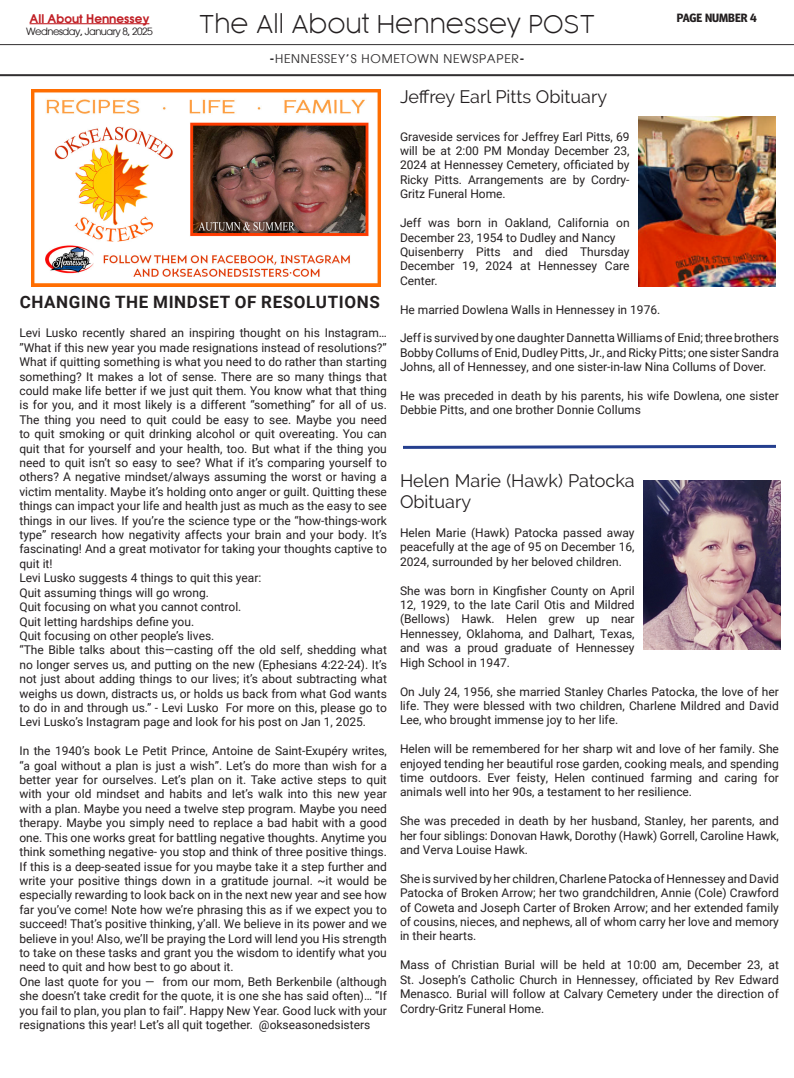
<style>
.page{position:relative;width:794px;height:1078px;background:#fff}
.page>*{position:absolute;margin:0;border:0;box-sizing:border-box;transform-origin:0 0}
.t1{font:200 24px "COCOGOOSE";color:#231f20}
.t2{font:18px/21.6px "Raleway";color:#231f20}
.t3{font:700 17px "Roboto";letter-spacing:.035em;color:#231f20}
.t4{font:12px/14.4px "Roboto";color:#231f20;text-align:justify}
.t5{font:12px "Atlanta";letter-spacing:.06em;color:#312f30}
.t6{font:600 12px "Atlanta";color:#c12026}
.t7{font:700 12px "Meta Headline Pro";color:#231f20}
.t8{font:10px "Atlanta";letter-spacing:-.05em;color:#231f20}
.s1{font-weight:600}
</style>
<div class="page">
<hr style="left:0;top:44px;width:794px;height:1px;background:#312f30">
<hr style="left:0;top:74px;width:794px;height:2px;background:#312f30">
<hr style="left:30px;top:23px;width:119px;height:1px;background:#c12026">
<img style="left:31px;top:90px;width:349px;height:196px">
<img style="left:638px;top:116px;width:138px;height:170px">
<img style="left:643px;top:480px;width:138px;height:169px">
<svg style="left:403px;top:444px;width:373px;height:5px"></svg>
<h1 class="t1" style="left:199px;top:8px;width:397px">The All About Hennessey POST</h1>
<p class="t6" style="left:30px;top:10px;width:121px">All About Hennessey</p>
<p class="t7" style="left:677px;top:8px;width:81px">PAGE NUMBER 4</p>
<p class="t8" style="left:26px;top:24px;width:128px">Wednesday, January 8, 2025</p>
<p class="t5" style="left:269px;top:50px;width:257px"><span class="s1">-</span>HENNESSEY’S HOMETOWN NEWSPAPER<span class="s1">-</span></p>
<h3 class="t3" style="left:20px;top:290px;width:361px">CHANGING THE MINDSET OF RESOLUTIONS</h3>
<p class="t4" style="left:19px;top:325px;width:369px;text-align:left">Levi Lusko recently shared an inspiring thought on his Instagram… ”What if this new year you made resignations instead of resolutions?” What if quitting something is what you need to do rather than starting something? It makes a lot of sense. There are so many things that could make life better if we just quit them. You know what that thing is for you, and it most likely is a different “something” for all of us.<br>The thing you need to quit could be easy to see. Maybe you need to quit smoking or quit drinking alcohol or quit overeating. You can quit that for yourself and your health, too. But what if the thing you need to quit isn’t so easy to see? What if it’s comparing yourself to others? A negative mindset/always assuming the worst or having a victim mentality. Maybe it’s holding onto anger or guilt. Quitting these things can impact your life and health just as much as the easy to see things in our lives. If you’re the science type or the “how-things-work type” research how negativity affects your brain and your body. It’s fascinating! And a great motivator for taking your thoughts captive to quit it!<br>Levi Lusko suggests 4 things to quit this year:<br>Quit assuming things will go wrong.<br>Quit focusing on what you cannot control.<br>Quit letting hardships define you.<br>Quit focusing on other people’s lives.<br>“The Bible talks about this—casting off the old self, shedding what no longer serves us, and putting on the new (Ephesians 4:22-24). It’s not just about adding things to our lives; it’s about subtracting what weighs us down, distracts us, or holds us back from what God wants to do in and through us.” - Levi Lusko For more on this, please go to Levi Lusko’s Instagram page and look for his post on Jan 1, 2025.</p>
<p class="t4" style="left:19px;top:743px;width:369px;text-align:left">In the 1940’s book Le Petit Prince, Antoine de Saint-Exupéry writes, “a goal without a plan is just a wish”. Let’s do more than wish for a better year for ourselves. Let’s plan on it. Take active steps to quit with your old mindset and habits and let’s walk into this new year with a plan. Maybe you need a twelve step program. Maybe you need therapy. Maybe you simply need to replace a bad habit with a good one. This one works great for battling negative thoughts. Anytime you think something negative- you stop and think of three positive things.<br>If this is a deep-seated issue for you maybe take it a step further and write your positive things down in a gratitude journal. ~it would be especially rewarding to look back on in the next new year and see how far you’ve come! Note how we’re phrasing this as if we expect you to succeed! That’s positive thinking, y’all. We believe in its power and we believe in you! Also, we’ll be praying the Lord will lend you His strength to take on these tasks and grant you the wisdom to identify what you need to quit and how best to go about it.<br>One last quote for you — from our mom, Beth Berkenbile (although she doesn’t take credit for the quote, it is one she has said often)… “If you fail to plan, you plan to fail”. Happy New Year. Good luck with your resignations this year! Let’s all quit together. @okseasonedsisters</p>
<h2 class="t2" style="left:400px;top:86px;width:209px">Jeffrey Earl Pitts Obituary</h2>
<p class="t4" style="left:400px;top:129px;width:231px">Graveside services for Jeffrey Earl Pitts, 69 will be at 2:00 PM Monday December 23, 2024 at Hennessey Cemetery, officiated by Ricky Pitts. Arrangements are by Cordry-Gritz Funeral Home.</p>
<p class="t4" style="left:400px;top:215px;width:231px;text-align:left">Jeff was born in Oakland, California on<br>December 23, 1954 to Dudley and Nancy<br>Quisenberry Pitts and died Thursday<br>December 19, 2024 at Hennessey Care<br>Center.</p>
<p class="t4" style="left:400px;top:301px;width:262px">He married Dowlena Walls in Hennessey in 1976.</p>
<p class="t4" style="left:400px;top:330px;width:380px">Jeff is survived by one daughter Dannetta Williams of Enid; three brothers Bobby Collums of Enid, Dudley Pitts, Jr., and Ricky Pitts; one sister Sandra Johns, all of Hennessey, and one sister-in-law Nina Collums of Dover.</p>
<p class="t4" style="left:400px;top:388px;width:380px">He was preceded in death by his parents, his wife Dowlena, one sister<br>Debbie Pitts, and one brother Donnie Collums</p>
<h2 class="t2" style="left:400px;top:469px;width:236px">Helen Marie (Hawk) Patocka<br>Obituary</h2>
<p class="t4" style="left:400px;top:525px;width:236px">Helen Marie (Hawk) Patocka passed away peacefully at the age of 95 on December 16, 2024, surrounded by her beloved children.</p>
<p class="t4" style="left:400px;top:582px;width:236px">She was born in Kingfisher County on April 12, 1929, to the late Caril Otis and Mildred (Bellows) Hawk. Helen grew up near Hennessey, Oklahoma, and Dalhart, Texas, and was a proud graduate of Hennessey High School in 1947.</p>
<p class="t4" style="left:400px;top:683px;width:380px">On July 24, 1956, she married Stanley Charles Patocka, the love of her life. They were blessed with two children, Charlene Mildred and David Lee, who brought immense joy to her life.</p>
<p class="t4" style="left:400px;top:741px;width:380px">Helen will be remembered for her sharp wit and love of her family. She enjoyed tending her beautiful rose garden, cooking meals, and spending time outdoors. Ever feisty, Helen continued farming and caring for animals well into her 90s, a testament to her resilience.</p>
<p class="t4" style="left:400px;top:813px;width:380px">She was preceded in death by her husband, Stanley, her parents, and her four siblings: Donovan Hawk, Dorothy (Hawk) Gorrell, Caroline Hawk, and Verva Louise Hawk.</p>
<p class="t4" style="left:400px;top:870px;width:380px">She is survived by her children, Charlene Patocka of Hennessey and David Patocka of Broken Arrow; her two grandchildren, Annie (Cole) Crawford of Coweta and Joseph Carter of Broken Arrow; and her extended family of cousins, nieces, and nephews, all of whom carry her love and memory in their hearts.</p>
<p class="t4" style="left:400px;top:957px;width:380px">Mass of Christian Burial will be held at 10:00 am, December 23, at St. Joseph’s Catholic Church in Hennessey, officiated by Rev Edward Menasco. Burial will follow at Calvary Cemetery under the direction of Cordry-Gritz Funeral Home.</p>
</div>
